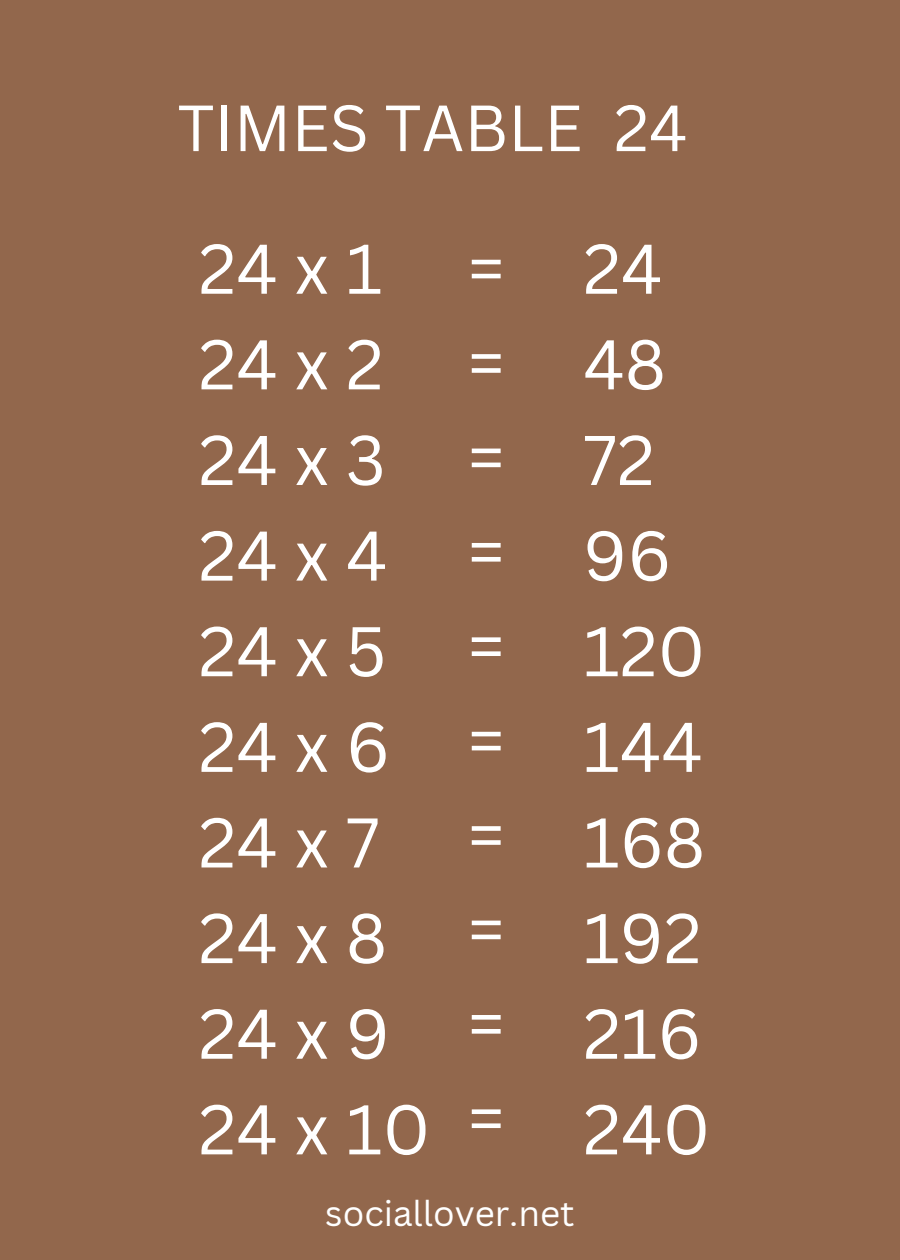
<style>
.page{position:relative;width:900px;height:1260px;background:#92674c}
.page>*{position:absolute;margin:0;border:0;box-sizing:border-box;transform-origin:0 0}
.t1{font:68.75px/95.5px "Canva Sans";letter-spacing:.245em;color:#fff}
.t2{font:68.75px/95.5px "Canva Sans";color:#fff}
.t3{font:63.75px "Canva Sans";color:#fff}
.t4{font:35px "Canva Sans";color:#fff}
</style>
<div class="page">
<p class="t3" style="left:177px;top:83px;width:512px">TIMES TABLE 24</p>
<h1 class="t1" style="left:199px;top:219px;width:234px">24x1<br>24x2<br>24x3<br>24x4<br>24x5<br>24x6<br>24x7<br>24x8<br>24x9<br>24 x 10</h1>
<h2 class="t2" style="left:467px;top:219px;width:39px">=</h2>
<p class="t2" style="left:467px;top:314px;width:39px">=</p>
<p class="t2" style="left:467px;top:408px;width:39px">=</p>
<p class="t2" style="left:467px;top:502px;width:39px">=</p>
<p class="t2" style="left:467px;top:597px;width:39px">=</p>
<p class="t2" style="left:467px;top:691px;width:39px">=</p>
<p class="t2" style="left:467px;top:786px;width:39px">=</p>
<p class="t2" style="left:467px;top:880px;width:39px">=</p>
<p class="t2" style="left:467px;top:974px;width:39px">=</p>
<p class="t2" style="left:467px;top:1069px;width:39px">=</p>
<p class="t2" style="left:583px;top:219px;width:129px">24<br>48<br>72<br>96<br>120<br>144<br>168<br>192<br>216<br>240</p>
<h2 class="t4" style="left:325px;top:1188px;width:251px">sociallover.net</h2>
</div>
